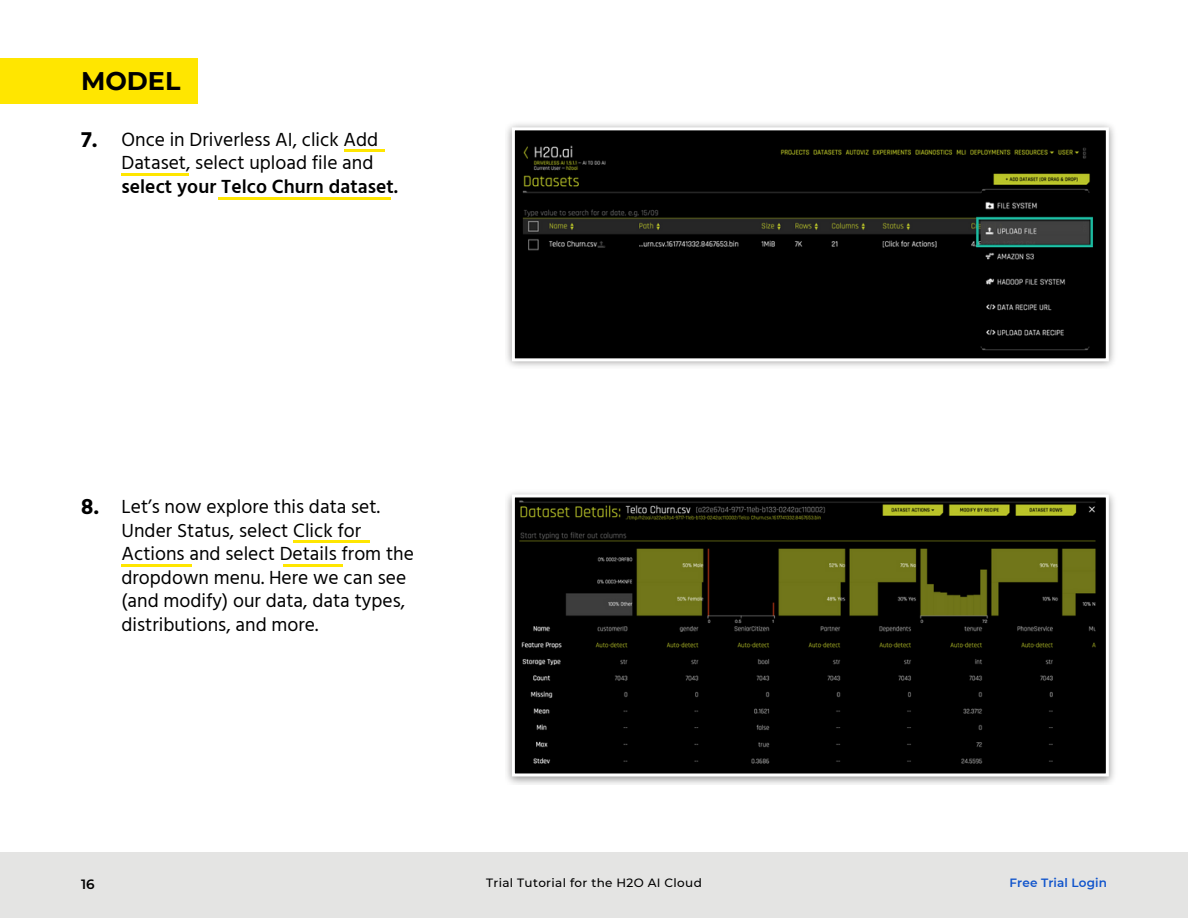
<style>
.page{position:relative;width:1188px;height:918px;background:#fff}
.page>*{position:absolute;margin:0;border:0;box-sizing:border-box;transform-origin:0 0}
.t1{font:700 25.5px "Montserrat";color:#000}
.t2{font:700 22.5px "Hind";color:#000}
.t3{font:19.5px/23.7px "Hind";color:#000}
.t4{font:600 19.5px "Hind";color:#000}
.t5{font:600 13.5px "Montserrat";color:#000}
.t6{font:500 12px "Montserrat";letter-spacing:.03em;color:#000}
.t7{font:600 12px "Montserrat";letter-spacing:.01em;color:#15c}
</style>
<div class="page">
<hr style="left:122px;top:564px;width:70px;height:3px;background:#ffe600">
<hr style="left:122px;top:173px;width:67px;height:3px;background:#ffe600">
<hr style="left:218px;top:197px;width:173px;height:3px;background:#ffe600">
<hr style="left:283px;top:564px;width:60px;height:3px;background:#ffe600">
<hr style="left:294px;top:540px;width:76px;height:3px;background:#ffe600">
<hr style="left:344px;top:149px;width:40px;height:3px;background:#ffe600">
<div style="left:0;top:58px;width:198px;height:45px;background:#ffe600"></div>
<div style="left:0;top:852px;width:1188px;height:66px;background:#e4e4e3"></div>
<img style="left:507px;top:124px;width:607px;height:242px">
<svg style="left:512px;top:127px;width:597px;height:234px;background:#111210"></svg>
<img style="left:507px;top:492px;width:607px;height:293px">
<svg style="left:512px;top:494px;width:597px;height:282px;background:#1a1b0e"></svg>
<h1 class="t1" style="left:81px;top:65px;width:101px">MODEL</h1>
<p class="t2" style="left:81px;top:126px;width:18px">7.</p>
<p class="t3" style="left:122px;top:127px;width:258px">Once in Driverless AI, click Add<br>Dataset, select upload file and</p>
<p class="t4" style="left:122px;top:175px;width:278px">select your Telco Churn dataset.</p>
<p class="t2" style="left:81px;top:493px;width:20px">8.</p>
<p class="t3" style="left:122px;top:494px;width:294px">Let’s now explore this data set.<br>Under Status, select Click for<br>Actions and select Details from the dropdown menu. Here we can see (and modify) our data, data types, distributions, and more.</p>
<p class="t5" style="left:81px;top:876px;width:15px">16</p>
<p class="t6" style="left:486px;top:876px;width:217px">Trial Tutorial for the H2O AI Cloud</p>
<p class="t7" style="left:1010px;top:876px;width:99px">Free Trial Login</p>
</div>
